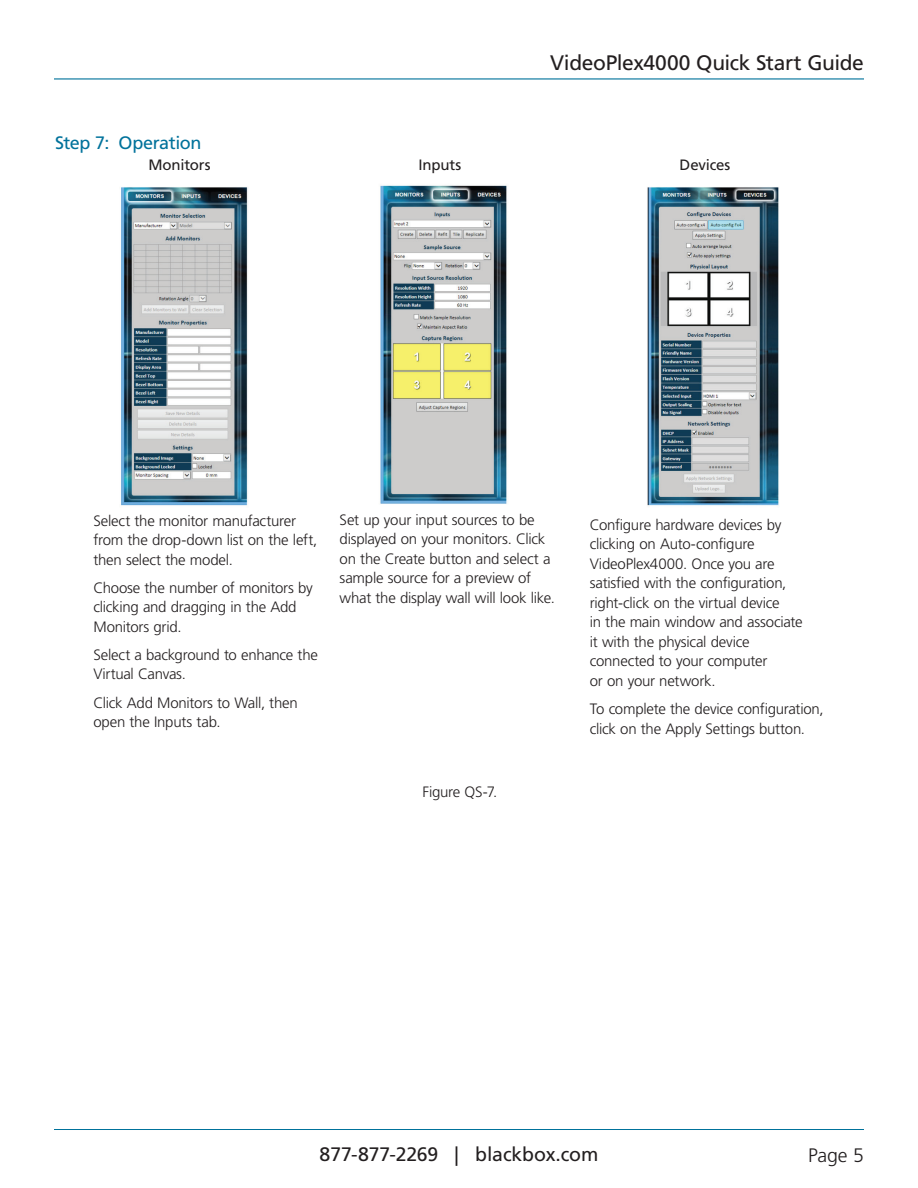
<style>
.page{position:relative;width:918px;height:1188px;background:#fff}
.page>*{position:absolute;margin:0;border:0;box-sizing:border-box;transform-origin:0 0}
.t1{font:21px "Frutiger";letter-spacing:-.02em;color:#231f20}
.t2{font:19.5px "Frutiger";letter-spacing:-.005em;color:#231f20}
.t3{font:300 19.5px "Frutiger";color:#231f20}
.t4{font:18px "Frutiger";letter-spacing:-.02em;color:#00729b}
.t5{font:300 15px/19.5px "Frutiger";letter-spacing:-.015em;color:#231f20}
.t6{font:15px "Frutiger";letter-spacing:-.01em;color:#231f20}
</style>
<div class="page">
<hr style="left:54px;top:1129px;width:810px;height:1px;background:#00729b">
<hr style="left:54px;top:78px;width:810px;height:2px;background:#00729b">
<img style="left:121px;top:185px;width:658px;height:321px">
<h1 class="t1" style="left:550px;top:50px;width:315px">VideoPlex4000 Quick Start Guide</h1>
<p class="t4" style="left:55px;top:132px;width:148px">Step 7: Operation</p>
<p class="t6" style="left:148px;top:156px;width:64px">Monitors</p>
<p class="t6" style="left:418px;top:156px;width:44px">Inputs</p>
<p class="t6" style="left:680px;top:156px;width:52px">Devices</p>
<p class="t5" style="left:93px;top:511px;width:225px">Select the monitor manufacturer from the drop-down list on the left, then select the model.</p>
<p class="t5" style="left:93px;top:578px;width:221px">Choose the number of monitors by clicking and dragging in the Add<br>Monitors grid.</p>
<p class="t5" style="left:93px;top:645px;width:226px">Select a background to enhance the<br>Virtual Canvas.</p>
<p class="t5" style="left:93px;top:693px;width:206px">Click Add Monitors to Wall, then open the Inputs tab.</p>
<p class="t5" style="left:340px;top:510px;width:217px">Set up your input sources to be displayed on your monitors. Click on the Create button and select a sample source for a preview of what the display wall will look like.</p>
<p class="t5" style="left:423px;top:783px;width:76px">Figure QS-7.</p>
<p class="t5" style="left:590px;top:515px;width:214px">Configure hardware devices by clicking on Auto-configure<br>VideoPlex4000. Once you are satisfied with the configuration, right-click on the virtual device<br>in the main window and associate it with the physical device connected to your computer<br>or on your network.</p>
<p class="t5" style="left:590px;top:699px;width:235px">To complete the device configuration, click on the Apply Settings button.</p>
<h2 class="t2" style="left:320px;top:1143px;width:280px">877-877-2269 | blackbox.com</h2>
<h2 class="t3" style="left:808px;top:1144px;width:57px">Page 5</h2>
</div>
